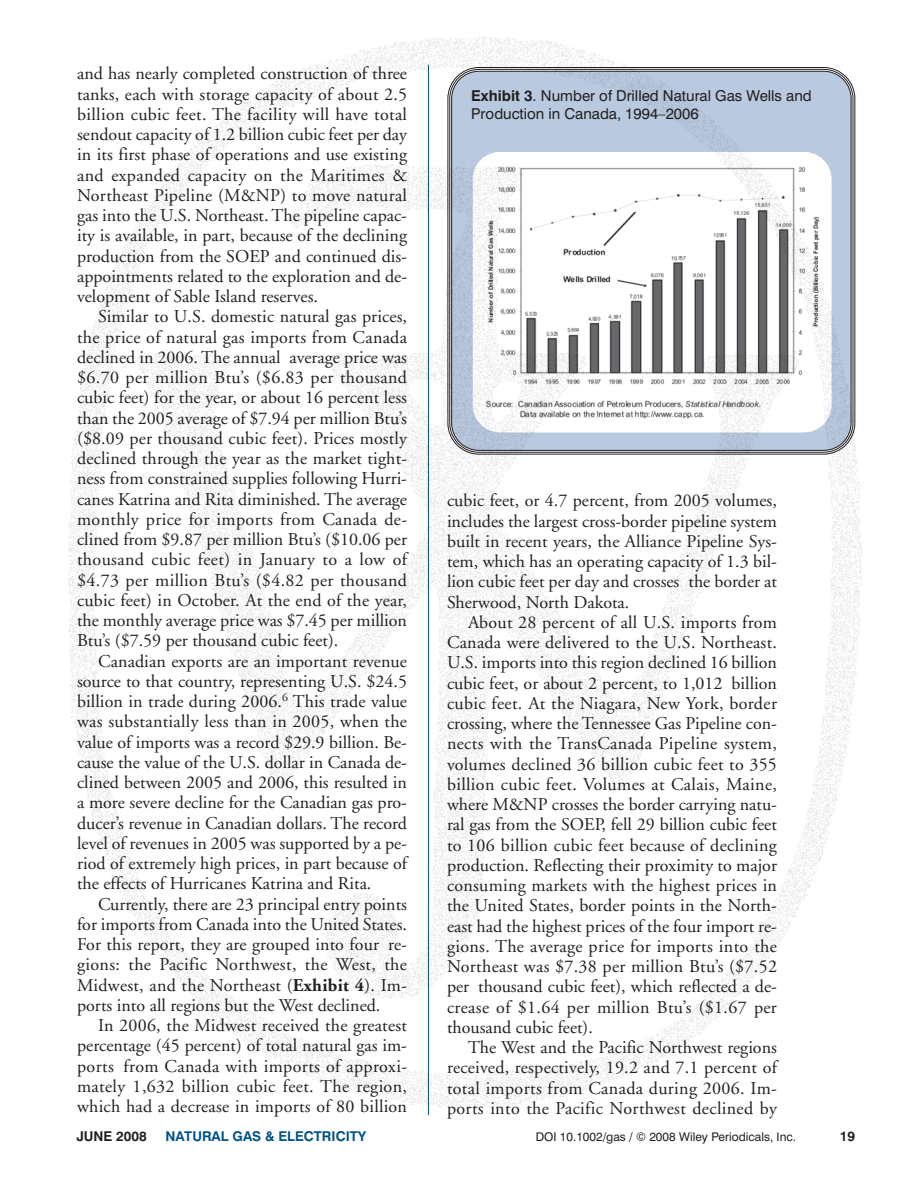
<style>
.page{position:relative;width:918px;height:1188px;background:#fff}
.page>*{position:absolute;margin:0;border:0;box-sizing:border-box;transform-origin:0 0}
.t1{font:18px/20.2px "Adobe Garamond";color:#231f20;text-align:justify}
.t2{font:15px/18px "Swiss 721 BT";color:#231f20}
.t3{font:700 13.5px "Swiss 721 BT";color:#005288}
.t4{font:700 13.5px "Swiss 721 BT";color:#231f20}
.t5{font:12px "Swiss 721 BT";color:#231f20}
.s1{font-weight:700}
</style>
<div class="page">
<img style="left:68px;top:36px;width:794px;height:1080px">
<p class="t1" style="left:77px;top:65px;width:332px">and has nearly completed construction of three tanks, each with storage capacity of about 2.5 billion cubic feet. The facility will have total sendout capacity of 1.2 billion cubic feet per day in its first phase of operations and use existing and expanded capacity on the Maritimes &amp; Northeast Pipeline (M&amp;NP) to move natural gas into the U.S. Northeast. The pipeline capac&shy;ity is available, in part, because of the declining production from the SOEP and continued dis&shy;appointments related to the exploration and de&shy;velopment of Sable Island reserves.</p>
<p class="t1" style="left:77px;top:308px;width:332px;text-indent:21px">Similar to U.S. domestic natural gas prices, the price of natural gas imports from Canada declined in 2006. The annual average price was $6.70 per million Btu’s ($6.83 per thousand cubic feet) for the year, or about 16 percent less than the 2005 average of $7.94 per million Btu’s ($8.09 per thousand cubic feet). Prices mostly declined through the year as the market tight&shy;ness from constrained supplies following Hurri&shy;canes Katrina and Rita diminished. The average monthly price for imports from Canada de&shy;clined from $9.87 per million Btu’s ($10.06 per thousand cubic feet) in January to a low of $4.73 per million Btu’s ($4.82 per thousand cubic feet) in October. At the end of the year, the monthly average price was $7.45 per million Btu’s ($7.59 per thousand cubic feet).</p>
<p class="t1" style="left:77px;top:652px;width:332px;text-indent:21px">Canadian exports are an important revenue source to that country, representing U.S. $24.5 billion in trade during 2006.<sup>6</sup> This trade value was substantially less than in 2005, when the value of imports was a record $29.9 billion. Be&shy;cause the value of the U.S. dollar in Canada de&shy;clined between 2005 and 2006, this resulted in a more severe decline for the Canadian gas pro&shy;ducer’s revenue in Canadian dollars. The record level of revenues in 2005 was supported by a pe&shy;riod of extremely high prices, in part because of the effects of Hurricanes Katrina and Rita.</p>
<p class="t1" style="left:77px;top:895px;width:332px;text-indent:21px">Currently, there are 23 principal entry points for imports from Canada into the United States.<br>For this report, they are grouped into four re&shy;gions: the Pacific Northwest, the West, the Midwest, and the Northeast (<span class="s1">Exhibit 4</span>). Im&shy;ports into all regions but the West declined.</p>
<p class="t1" style="left:77px;top:1017px;width:332px;text-indent:21px">In 2006, the Midwest received the greatest percentage (45 percent) of total natural gas im&shy;ports from Canada with imports of approxi&shy;mately 1,632 billion cubic feet. The region, which had a decrease in imports of 80 billion</p>
<p class="t2" style="left:471px;top:89px;width:342px"><span class="s1">Exhibit 3</span>. Number of Drilled Natural Gas Wells and<br>Production in Canada, 1994–2006</p>
<p class="t1" style="left:447px;top:492px;width:331px">cubic feet, or 4.7 percent, from 2005 volumes, includes the largest cross-border pipeline system built in recent years, the Alliance Pipeline Sys&shy;tem, which has an operating capacity of 1.3 bil&shy;lion cubic feet per day and crosses the border at Sherwood, North Dakota.</p>
<p class="t1" style="left:447px;top:614px;width:332px;text-indent:21px">About 28 percent of all U.S. imports from Canada were delivered to the U.S. Northeast.<br>U.S. imports into this region declined 16 billion cubic feet, or about 2 percent, to 1,012 billion cubic feet. At the Niagara, New York, border crossing, where the Tennessee Gas Pipeline con&shy;nects with the TransCanada Pipeline system, volumes declined 36 billion cubic feet to 355 billion cubic feet. Volumes at Calais, Maine, where M&amp;NP crosses the border carrying natu&shy;ral gas from the SOEP, fell 29 billion cubic feet to 106 billion cubic feet because of declining production. Reflecting their proximity to major consuming markets with the highest prices in the United States, border points in the North&shy;east had the highest prices of the four import re&shy;gions. The average price for imports into the Northeast was $7.38 per million Btu’s ($7.52 per thousand cubic feet), which reflected a de&shy;crease of $1.64 per million Btu’s ($1.67 per thousand cubic feet).</p>
<p class="t1" style="left:447px;top:1039px;width:332px;text-indent:21px">The West and the Pacific Northwest regions received, respectively, 19.2 and 7.1 percent of total imports from Canada during 2006. Im&shy;ports into the Pacific Northwest declined by</p>
<p class="t4" style="left:76px;top:1131px;width:72px">JUNE 2008</p>
<p class="t3" style="left:166px;top:1131px;width:202px">NATURAL GAS &amp; ELECTRICITY</p>
<p class="t5" style="left:536px;top:1133px;width:262px">DOI 10.1002/gas / © 2008 Wiley Periodicals, Inc.</p>
<p class="t4" style="left:840px;top:1131px;width:17px">19</p>
</div>
